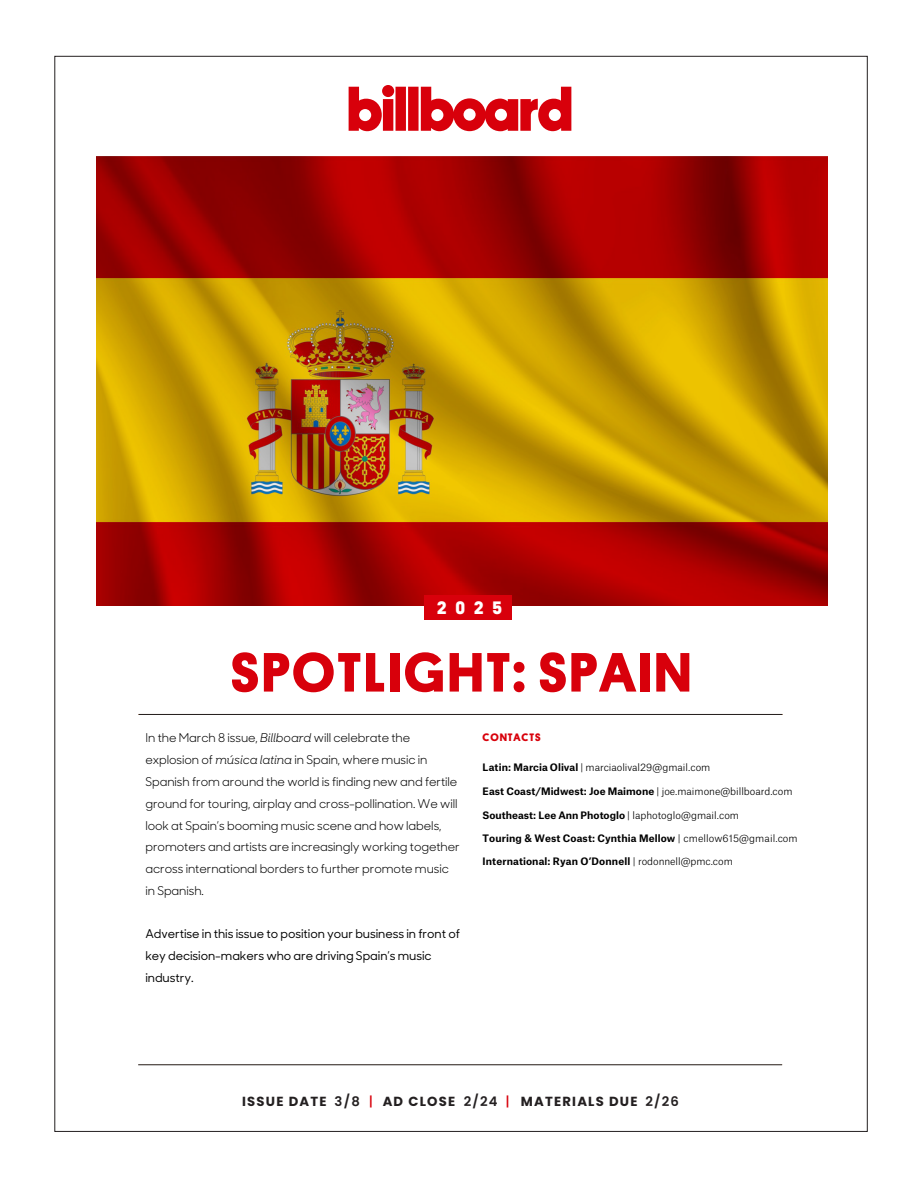
<style>
.page{position:relative;width:918px;height:1188px;background:#fff}
.page>*{position:absolute;margin:0;border:0;box-sizing:border-box;transform-origin:0 0}
.t1{font:700 55.65px "Platform";letter-spacing:.045em;color:#d8000b}
.t2{font:700 18.15px "Platform";color:#fff}
.t3{font:700 13.2px "Poppins";letter-spacing:.09em;color:#231f20}
.t4{font:12.15px/21.8px "Sharp Sans No 1";letter-spacing:-.005em;color:#000}
.t5{font:500 12.15px/21.8px "Sharp Sans No 1";letter-spacing:-.005em;color:#000}
.t6{font:700 10.95px "Platform";letter-spacing:.085em;color:#d8000b}
.t7{font:700 9.9px "Atlas Grotesk";letter-spacing:.01em;color:#000}
.t8{font:300 9.9px "Atlas Grotesk";letter-spacing:-.005em;color:#000}
.s1{font-style:italic}
.s2{font-weight:700}
.s3{font-weight:300}
.s4{font-weight:600}
.s5{font-weight:500;color:#d8000b}
</style>
<div class="page">
<img style="left:96px;top:156px;width:732px;height:450px">
<svg style="left:349px;top:85px;width:222px;height:46px"></svg>
<hr style="left:139px;top:714px;width:643px;height:1px;background:#231f20">
<div style="left:424px;top:596px;width:87px;height:24px;background:#d8000b"></div>
<hr style="left:138px;top:1064px;width:644px;height:1px;background:#231f20">
<h2 class="t2" style="left:437px;top:594px;width:66px">2025</h2>
<h1 class="t1" style="left:231px;top:632px;width:462px">SPOTLIGHT: SPAIN</h1>
<p class="t4" style="left:145px;top:726px;width:316px">In the March 8 issue, <span class="s1">Billboard</span> will celebrate the explosion of <span class="s1">música latina</span> in Spain, where music in Spanish from around the world is finding new and fertile ground for touring, airplay and cross-pollination. We will look at Spain’s booming music scene and how labels, promoters and artists are increasingly working together across international borders to further promote music in Spanish.</p>
<p class="t5" style="left:145px;top:923px;width:316px">Advertise in this issue to position your business in front of key decision-makers who are driving Spain’s music industry.</p>
<p class="t6" style="left:483px;top:730px;width:59px">CONTACTS</p>
<p class="t8" style="left:483px;top:760px;width:229px"><span class="s2">Latin: Marcia Olival</span> | marciaolival29@gmail.com</p>
<p class="t7" style="left:483px;top:783px;width:311px">East Coast/Midwest: Joe Maimone <span class="s3">| joe.maimone@billboard.com</span></p>
<p class="t7" style="left:483px;top:807px;width:258px">Southeast: Lee Ann Photoglo <span class="s3">| laphotoglo@gmail.com</span></p>
<p class="t7" style="left:483px;top:830px;width:317px">Touring &amp; West Coast: Cynthia Mellow <span class="s3">| cmellow615@gmail.com</span></p>
<p class="t7" style="left:483px;top:854px;width:252px">International: Ryan O’Donnell <span class="s3">| rodonnell@pmc.com</span></p>
<p class="t3" style="left:242px;top:1094px;width:438px">ISSUE DATE <span class="s4">3/8</span> <span class="s5">|</span> AD CLOSE <span class="s4">2/24</span> <span class="s5">|</span> MATERIALS DUE <span class="s4">2/26</span></p>
</div>
